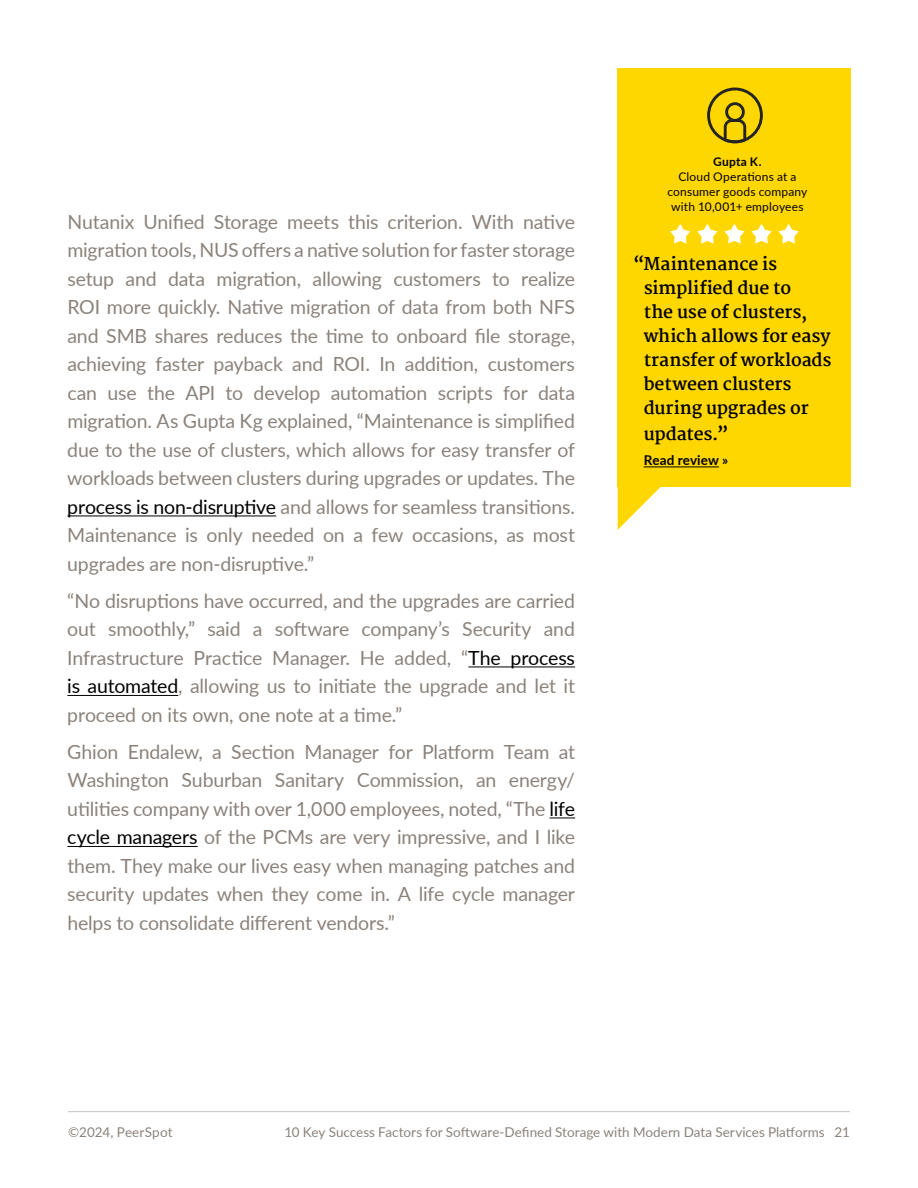
<style>
.page{position:relative;width:918px;height:1188px;background:#fff}
.page>*{position:absolute;margin:0;border:0;box-sizing:border-box;transform-origin:0 0}
.t1{font:19.5px/28.5px "Lato";letter-spacing:-.01em;color:#8b827b;text-align:justify}
.t2{font:700 17.4px/24.2px "Martel";letter-spacing:-.01em;color:#000}
.t3{font:13.5px "Lato";color:#8b827b}
.t4{font:700 13.5px "Lato";letter-spacing:.01em;color:#000}
.t5{font:12px/15px "Lato";letter-spacing:.015em;color:#000;text-align:center}
.t6{font:700 12px "Lato";letter-spacing:.02em;color:#000}
.s1{color:#000}
</style>
<div class="page">
<hr style="left:68px;top:1111px;width:782px;height:1px;background:#c5c1bd">
<hr style="left:67px;top:516px;width:209px;height:1px;background:#000">
<hr style="left:468px;top:667px;width:107px;height:1px;background:#000">
<hr style="left:67px;top:695px;width:111px;height:1px;background:#000">
<svg style="left:550px;top:818px;width:25px;height:1px"></svg>
<hr style="left:67px;top:846px;width:131px;height:1px;background:#000">
<div style="left:618px;top:68px;width:233px;height:419px;background:#ffd700"></div>
<svg style="left:618px;top:487px;width:43px;height:43px"></svg>
<hr style="left:644px;top:467px;width:75px;height:1px;background:#000">
<svg style="left:707px;top:88px;width:56px;height:55px"></svg>
<svg style="left:670px;top:224px;width:129px;height:20px"></svg>
<p class="t1" style="left:67px;top:207px;width:509px">Nutanix Unified Storage meets this criterion. With native migration tools, NUS offers a native solution for faster storage setup and data migration, allowing customers to realize ROI more quickly. Native migration of data from both NFS and SMB shares reduces the time to onboard file storage, achieving faster payback and ROI. In addition, customers can use the API to develop automation scripts for data migration. As Gupta Kg explained, “Maintenance is simplified due to the use of clusters, which allows for easy transfer of workloads between clusters during upgrades or updates. The <span class="s1">process is non-disruptive</span> and allows for seamless transitions.<br>Maintenance is only needed on a few occasions, as most upgrades are non-disruptive.”</p>
<p class="t1" style="left:67px;top:586px;width:509px">“No disruptions have occurred, and the upgrades are carried out smoothly,” said a software company’s Security and Infrastructure Practice Manager. He added, “<span class="s1">The process is automated</span>, allowing us to initiate the upgrade and let it proceed on its own, one note at a time.”</p>
<p class="t1" style="left:67px;top:737px;width:509px">Ghion Endalew, a Section Manager for Platform Team at Washington Suburban Sanitary Commission, an energy/ utilities company with over 1,000 employees, noted, “The <span class="s1">life cycle managers</span> of the PCMs are very impressive, and I like them. They make our lives easy when managing patches and security updates when they come in. A life cycle manager helps to consolidate different vendors.”</p>
<p class="t6" style="left:713px;top:153px;width:50px">Gupta K.</p>
<p class="t5" style="left:667px;top:169px;width:141px">Cloud Operations at a consumer goods company with 10,001+ employees</p>
<p class="t2" style="left:644px;top:252px;width:189px;text-indent:-11px">“Maintenance is simplified due to<br>the use of clusters, which allows for easy transfer of workloads between clusters during upgrades or updates.”</p>
<p class="t4" style="left:644px;top:450px;width:86px">Read review »</p>
<p class="t3" style="left:68px;top:1122px;width:106px">©2024, PeerSpot</p>
<p class="t3" style="left:285px;top:1122px;width:567px">10 Key Success Factors for Software-Defined Storage with Modern Data Services Platforms 21</p>
</div>
